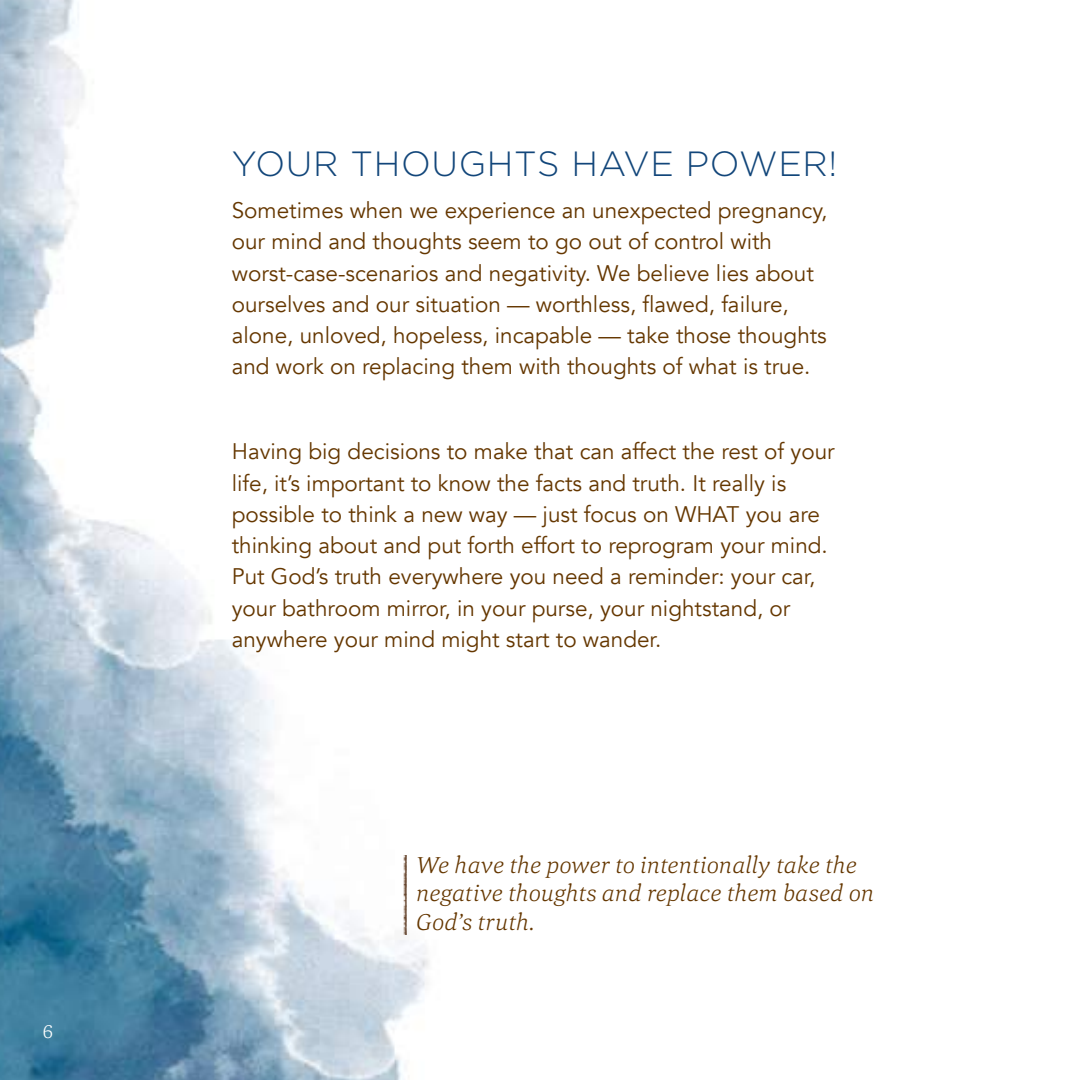
<style>
.page{position:relative;width:1080px;height:1080px;background:#fff}
.page>*{position:absolute;margin:0;border:0;box-sizing:border-box;transform-origin:0 0}
.t1{font:300 35px "Gotham";letter-spacing:.02em;color:#12467a}
.t2{font:italic 300 23.75px/28.5px "Corda";letter-spacing:.005em;color:#653700}
.t3{font:22.5px/31.2px "Avenir";color:#653700}
.t4{font:300 20px "Corda";color:#fff}
</style>
<div class="page">
<img style="left:0;top:0;width:429px;height:1080px">
<img style="left:403px;top:855px;width:3px;height:80px">
<p class="t4" style="left:42px;top:1022px;width:12px">6</p>
<h1 class="t1" style="left:232px;top:148px;width:607px">YOUR THOUGHTS HAVE POWER!</h1>
<p class="t3" style="left:232px;top:195px;width:597px">Sometimes when we experience an unexpected pregnancy, our mind and thoughts seem to go out of control with worst-case-scenarios and negativity. We believe lies about ourselves and our situation — worthless, flawed, failure, alone, unloved, hopeless, incapable — take those thoughts and work on replacing them with thoughts of what is true.</p>
<p class="t3" style="left:232px;top:438px;width:604px">Having big decisions to make that can affect the rest of your life, it’s important to know the facts and truth. It really is possible to think a new way — just focus on WHAT you are thinking about and put forth effort to reprogram your mind.<br>Put God’s truth everywhere you need a reminder: your car, your bathroom mirror, in your purse, your nightstand, or anywhere your mind might start to wander.</p>
<p class="t2" style="left:416px;top:852px;width:460px">We have the power to intentionally take the negative thoughts and replace them based on<br>God’s truth.</p>
</div>
